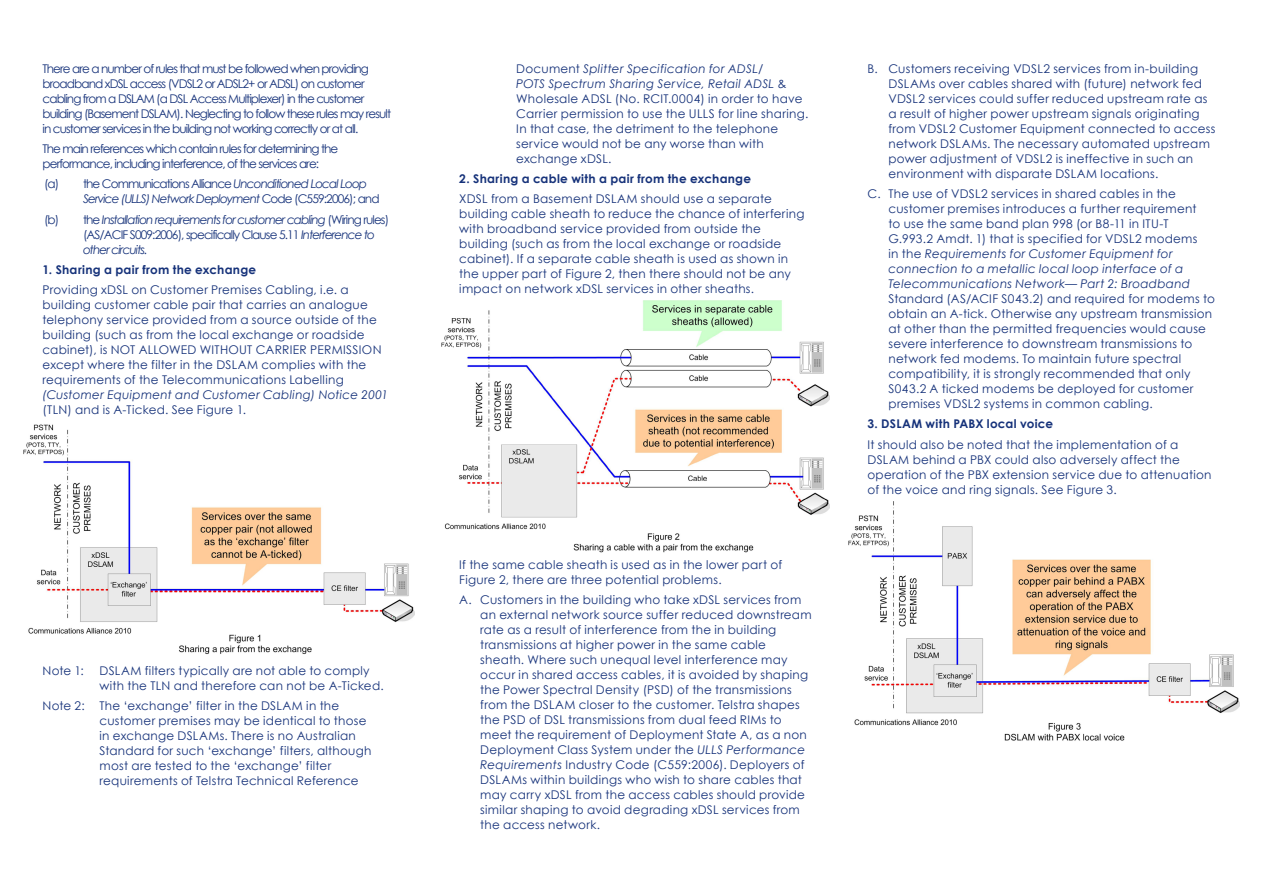
<style>
.page{position:relative;width:1263px;height:893px;background:#fff}
.page>*{position:absolute;margin:0;border:0;box-sizing:border-box;transform-origin:0 0}
._1__intro_text{font:12px/15px "Century Gothic";letter-spacing:.02em;color:#16327a}
._1__intro_text-2{font:12px/15px "Century Gothic";letter-spacing:-.075em;color:#16327a}
.t1{font:italic 12px/15px "Century Gothic";letter-spacing:-.075em;color:#16327a}
._1__intro_text-3{font:700 12px "Century Gothic";letter-spacing:.02em;color:#16327a}
.s1{font-style:normal}
.s2{font-style:italic}
</style>
<div class="page">
<img style="left:24px;top:424px;width:391px;height:231px">
<img style="left:442px;top:300px;width:388px;height:253px">
<img style="left:848px;top:502px;width:391px;height:239px">
<p class="_1__intro_text-2" style="left:43px;top:61px;width:350px">There are a number of rules that must be followed when providing broadband xDSL access (VDSL2 or ADSL2+ or ADSL) on customer cabling from a DSLAM (a DSL Access Multiplexer) in the customer building (Basement DSLAM). Neglecting to follow these rules may result in customer services in the building not working correctly or at all.</p>
<p class="_1__intro_text-2" style="left:43px;top:141px;width:297px">The main references which contain rules for determining the performance, including interference, of the services are:</p>
<p class="t1" style="left:83px;top:176px;width:298px;text-indent:-39px"><span class="s1">(a) the Communications Alliance</span> Unconditioned Local Loop<br>Service (ULLS) Network Deployment <span class="s1">Code (C559:2006); and</span></p>
<p class="t1" style="left:83px;top:212px;width:308px;text-indent:-39px"><span class="s1">(b) the</span> Installation requirements for customer cabling <span class="s1">(Wiring rules) (AS/ACIF S009:2006), specifically Clause 5.11</span> Interference to other circuits.</p>
<p class="_1__intro_text-3" style="left:43px;top:261px;width:215px">1. Sharing a pair from the exchange</p>
<p class="_1__intro_text" style="left:43px;top:282px;width:347px">Providing xDSL on Customer Premises Cabling, i.e. a building customer cable pair that carries an analogue telephony service provided from a source outside of the building (such as from the local exchange or roadside cabinet), is NOT ALLOWED WITHOUT CARRIER PERMISSION except where the filter in the DSLAM complies with the requirements of the Telecommunications Labelling <span class="s2">(Customer Equipment and Customer Cabling) Notice 2001 </span>(TLN) and is A-Ticked. See Figure 1.</p>
<p class="_1__intro_text" style="left:43px;top:663px;width:43px">Note 1:</p>
<p class="_1__intro_text" style="left:100px;top:663px;width:286px">DSLAM filters typically are not able to comply with the TLN and therefore can not be A-Ticked.</p>
<p class="_1__intro_text" style="left:100px;top:698px;width:273px;text-indent:-57px">Note 2: The ‘exchange’ filter in the DSLAM in the customer premises may be identical to those in exchange DSLAMs. There is no Australian Standard for such ‘exchange’ filters, although most are tested to the ‘exchange’ filter requirements of Telstra Technical Reference</p>
<p class="_1__intro_text" style="left:516px;top:61px;width:294px">Document <span class="s2">Splitter Specification for ADSL/<br>POTS Spectrum Sharing Service, Retail ADSL</span> &amp; Wholesale ADSL (No. RCIT.0004) in order to have Carrier permission to use the ULLS for line sharing.<br>In that case, the detriment to the telephone service would not be any worse than with exchange xDSL.</p>
<p class="_1__intro_text-3" style="left:459px;top:170px;width:293px">2. Sharing a cable with a pair from the exchange</p>
<p class="_1__intro_text" style="left:459px;top:191px;width:347px">XDSL from a Basement DSLAM should use a separate building cable sheath to reduce the chance of interfering with broadband service provided from outside the building (such as from the local exchange or roadside cabinet). If a separate cable sheath is used as shown in the upper part of Figure 2, then there should not be any impact on network xDSL services in other sheaths.</p>
<p class="_1__intro_text" style="left:459px;top:557px;width:324px">If the same cable sheath is used as in the lower part of<br>Figure 2, there are three potential problems.</p>
<p class="_1__intro_text" style="left:480px;top:592px;width:333px;text-indent:-21px">A. Customers in the building who take xDSL services from an external network source suffer reduced downstream rate as a result of interference from the in building transmissions at higher power in the same cable sheath. Where such unequal level interference may occur in shared access cables, it is avoided by shaping the Power Spectral Density (PSD) of the transmissions from the DSLAM closer to the customer. Telstra shapes the PSD of DSL transmissions from dual feed RIMs to meet the requirement of Deployment State A, as a non Deployment Class System under the <span class="s2">ULLS Performance Requirements</span> Industry Code (C559:2006). Deployers of DSLAMs within buildings who wish to share cables that may carry xDSL from the access cables should provide similar shaping to avoid degrading xDSL services from the access network.</p>
<p class="_1__intro_text" style="left:888px;top:61px;width:328px;text-indent:-21px">B. Customers receiving VDSL2 services from in-building DSLAMs over cables shared with (future) network fed VDSL2 services could suffer reduced upstream rate as a result of higher power upstream signals originating from VDSL2 Customer Equipment connected to access network DSLAMs. The necessary automated upstream power adjustment of VDSL2 is ineffective in such an environment with disparate DSLAM locations.</p>
<p class="_1__intro_text" style="left:888px;top:186px;width:328px;text-indent:-21px">C. The use of VDSL2 services in shared cables in the customer premises introduces a further requirement<br>to use the same band plan 998 (or B8-11 in ITU-T G.993.2 Amdt. 1) that is specified for VDSL2 modems<br>in the <span class="s2">Requirements for Customer Equipment for connection to a metallic local loop interface of a Telecommunications Network— Part 2: Broadband </span>Standard (AS/ACIF S043.2) and required for modems to obtain an A-tick. Otherwise any upstream transmission at other than the permitted frequencies would cause severe interference to downstream transmissions to network fed modems. To maintain future spectral compatibility, it is strongly recommended that only S043.2 A ticked modems be deployed for customer premises VDSL2 systems in common cabling.</p>
<p class="_1__intro_text-3" style="left:867px;top:415px;width:187px">3. DSLAM with PABX local voice</p>
<p class="_1__intro_text" style="left:867px;top:437px;width:345px">It should also be noted that the implementation of a DSLAM behind a PBX could also adversely affect the operation of the PBX extension service due to attenuation of the voice and ring signals. See Figure 3.</p>
</div>
